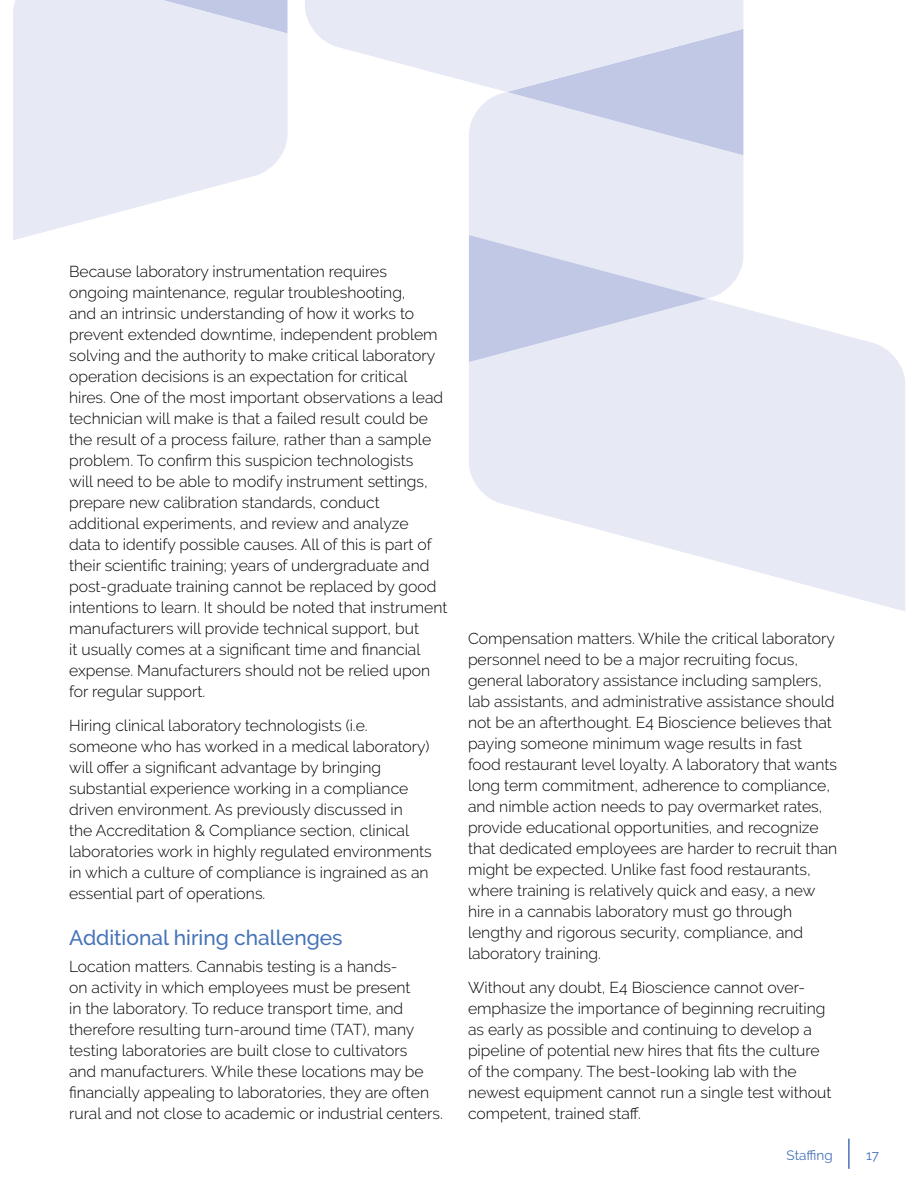
<style>
.page{position:relative;width:918px;height:1188px;background:#fff}
.page>*{position:absolute;margin:0;border:0;box-sizing:border-box;transform-origin:0 0}
.t1{font:500 21px "Raleway";color:#4673b9}
.t2{font:300 15.75px/21px "Raleway";color:#000}
.t3{font:13.5px "Raleway";letter-spacing:-.005em;color:#4673b9}
</style>
<div class="page">
<hr style="left:848px;top:1139px;width:2px;height:30px;background:#4673b9">
<div style="left:469px;top:92px;width:274px;height:207px;background:#e7e9f5"></div>
<svg style="left:507px;top:92px;width:236px;height:63px"></svg>
<svg style="left:469px;top:299px;width:436px;height:312px;fill:#e7e9f5"></svg>
<svg style="left:469px;top:235px;width:238px;height:127px"></svg>
<svg style="left:305px;top:0;width:438px;height:92px;fill:#e7e9f5"></svg>
<svg style="left:13px;top:0;width:275px;height:240px;fill:#e7e9f5"></svg>
<p class="t2" style="left:69px;top:261px;width:380px">Because laboratory instrumentation requires ongoing maintenance, regular troubleshooting,<br>and an intrinsic understanding of how it works to prevent extended downtime, independent problem solving and the authority to make critical laboratory operation decisions is an expectation for critical<br>hires. One of the most important observations a lead technician will make is that a failed result could be the result of a process failure, rather than a sample problem. To confirm this suspicion technologists<br>will need to be able to modify instrument settings, prepare new calibration standards, conduct additional experiments, and review and analyze<br>data to identify possible causes. All of this is part of their scientific training; years of undergraduate and post-graduate training cannot be replaced by good intentions to learn. It should be noted that instrument manufacturers will provide technical support, but<br>it usually comes at a significant time and financial expense. Manufacturers should not be relied upon for regular support.</p>
<p class="t2" style="left:69px;top:715px;width:364px">Hiring clinical laboratory technologists (i.e. someone who has worked in a medical laboratory) will offer a significant advantage by bringing substantial experience working in a compliance driven environment. As previously discussed in<br>the Accreditation &amp; Compliance section, clinical laboratories work in highly regulated environments in which a culture of compliance is ingrained as an essential part of operations.</p>
<h1 class="t1" style="left:69px;top:925px;width:275px">Additional hiring challenges</h1>
<p class="t2" style="left:69px;top:956px;width:373px">Location matters. Cannabis testing is a hands-<br>on activity in which employees must be present<br>in the laboratory. To reduce transport time, and therefore resulting turn-around time (TAT), many testing laboratories are built close to cultivators<br>and manufacturers. While these locations may be financially appealing to laboratories, they are often rural and not close to academic or industrial centers.</p>
<p class="t2" style="left:468px;top:628px;width:371px">Compensation matters. While the critical laboratory personnel need to be a major recruiting focus, general laboratory assistance including samplers, lab assistants, and administrative assistance should not be an afterthought. E4 Bioscience believes that paying someone minimum wage results in fast food restaurant level loyalty. A laboratory that wants long term commitment, adherence to compliance, and nimble action needs to pay overmarket rates, provide educational opportunities, and recognize that dedicated employees are harder to recruit than might be expected. Unlike fast food restaurants, where training is relatively quick and easy, a new hire in a cannabis laboratory must go through lengthy and rigorous security, compliance, and laboratory training.</p>
<p class="t2" style="left:468px;top:977px;width:365px">Without any doubt, E4 Bioscience cannot over&shy;emphasize the importance of beginning recruiting as early as possible and continuing to develop a pipeline of potential new hires that fits the culture of the company. The best-looking lab with the newest equipment cannot run a single test without competent, trained staff.</p>
<p class="t3" style="left:787px;top:1147px;width:48px">Staffing</p>
<p class="t3" style="left:866px;top:1147px;width:14px">17</p>
</div>
